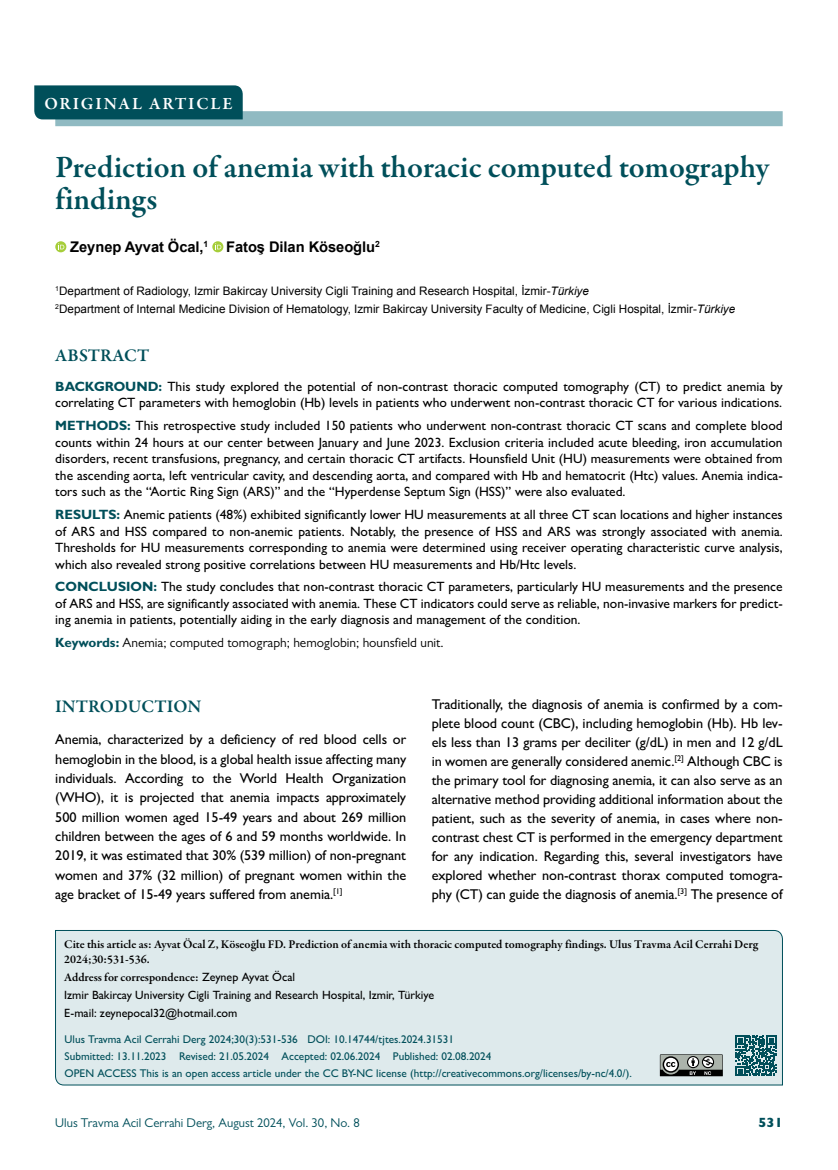
<style>
.page{position:relative;width:838px;height:1170px;background:#fff}
.page>*{position:absolute;margin:0;border:0;box-sizing:border-box;transform-origin:0 0}
.t1{font:600 31.5px/31.5px "Garamond Premr Pro";letter-spacing:-.005em;color:#004f5a}
.t2{font:600 18px "Garamond Premr Pro";letter-spacing:.005em;color:#004f5a}
.t3{font:600 17.25px "Garamond Premr Pro";letter-spacing:.105em;color:#fff}
.t4{font:700 14.7px "Arial";letter-spacing:-.005em;color:#000}
.t5{font:500 14.25px/19px "Gill Sans MT Pro";letter-spacing:-.005em;color:#000;text-align:justify}
.t6{font:500 13.5px/16.5px "Gill Sans MT Pro";color:#000;text-align:justify}
.t7{font:800 13.5px "Gill Sans MT Pro";color:#004f5a}
.t8{font:13.35px "Gill Sans MT Pro";color:#000}
.t9{font:12.75px "Gill Sans MT Pro";color:#004f5a}
.t10{font:600 12px/15px "Garamond Premr Pro";color:#000}
.t11{font:500 12px/18px "Gill Sans MT Pro";color:#000}
.t12{font:11.7px/18px "Arial";color:#000}
.t13{font:500 11.25px/17.1px "Gill Sans MT Pro";color:#004f5a}
.s1{font-style:italic}
.s2{font-weight:700;color:#004f5a}
.s3{font-family:"Gill Sans MT Pro";font-weight:500}
</style>
<div class="page">
<div style="left:55px;top:111px;width:727px;height:15px;background:#90bac2"></div>
<svg style="left:55px;top:241px;width:11px;height:11px"></svg>
<svg style="left:58px;top:243px;width:6px;height:6px"></svg>
<svg style="left:212px;top:241px;width:11px;height:11px"></svg>
<svg style="left:215px;top:243px;width:6px;height:6px"></svg>
<div style="left:34px;top:85px;width:209px;height:34px;background:#004f5a"></div>
<div style="left:55px;top:930px;width:728px;height:155px;background:#deeaec"></div>
<svg style="left:735px;top:1035px;width:41px;height:40px;background:#427d85"></svg>
<svg style="left:660px;top:1054px;width:63px;height:22px"></svg>
<p class="t3" style="left:44px;top:93px;width:190px">ORIGINAL ARTICLE</p>
<h1 class="t1" style="left:55px;top:152px;width:715px">Prediction of anemia with thoracic computed tomography findings</h1>
<p class="t4" style="left:70px;top:237px;width:311px">Zeynep Ayvat Öcal,<sup>1</sup> Fatoş Dilan Köseoğlu<sup>2</sup></p>
<p class="t12" style="left:55px;top:281px;width:681px"><sup>1</sup>Department of Radiology, Izmir Bakircay University Cigli Training and Research Hospital, İzmir-<span class="s1">Türkiye<br></span><sup>2</sup>Department of Internal Medicine Division of Hematology, Izmir Bakircay University Faculty of Medicine, Cigli Hospital, İzmir-<span class="s1">Türkiye</span></p>
<h2 class="t2" style="left:55px;top:345px;width:95px">ABSTRACT</h2>
<p class="t6" style="left:55px;top:378px;width:729px"><span class="s2">BACKGROUND:</span> This study explored the potential of non-contrast thoracic computed tomography (CT) to predict anemia by correlating CT parameters with hemoglobin (Hb) levels in patients who underwent non-contrast thoracic CT for various indications.</p>
<p class="t6" style="left:55px;top:417px;width:729px"><span class="s2">METHODS:</span> This retrospective study included 150 patients who underwent non-contrast thoracic CT scans and complete blood counts within 24 hours at our center between January and June 2023. Exclusion criteria included acute bleeding, iron accumulation disorders, recent transfusions, pregnancy, and certain thoracic CT artifacts. Hounsfield Unit (HU) measurements were obtained from the ascending aorta, left ventricular cavity, and descending aorta, and compared with Hb and hematocrit (Htc) values. Anemia indica&shy;tors such as the “Aortic Ring Sign (ARS)” and the “Hyperdense Septum Sign (HSS)” were also evaluated.</p>
<p class="t6" style="left:55px;top:506px;width:729px"><span class="s2">RESULTS:</span> Anemic patients (48%) exhibited significantly lower HU measurements at all three CT scan locations and higher instances of ARS and HSS compared to non-anemic patients. Notably, the presence of HSS and ARS was strongly associated with anemia.<br>Thresholds for HU measurements corresponding to anemia were determined using receiver operating characteristic curve analysis, which also revealed strong positive correlations between HU measurements and Hb/Htc levels.</p>
<p class="t6" style="left:55px;top:578px;width:729px"><span class="s2">CONCLUSION:</span> The study concludes that non-contrast thoracic CT parameters, particularly HU measurements and the presence of ARS and HSS, are significantly associated with anemia. These CT indicators could serve as reliable, non-invasive markers for predict&shy;ing anemia in patients, potentially aiding in the early diagnosis and management of the condition.</p>
<p class="t8" style="left:55px;top:635px;width:390px"><span class="s2">Keywords:</span> Anemia; computed tomograph; hemoglobin; hounsfield unit.</p>
<h2 class="t2" style="left:55px;top:695px;width:148px">INTRODUCTION</h2>
<p class="t5" style="left:55px;top:729px;width:352px">Anemia, characterized by a deficiency of red blood cells or hemoglobin in the blood, is a global health issue affecting many individuals. According to the World Health Organization (WHO), it is projected that anemia impacts approximately 500 million women aged 15-49 years and about 269 million children between the ages of 6 and 59 months worldwide. In 2019, it was estimated that 30% (539 million) of non-pregnant women and 37% (32 million) of pregnant women within the age bracket of 15-49 years suffered from anemia.<sup>[1]</sup></p>
<p class="t5" style="left:432px;top:694px;width:352px">Traditionally, the diagnosis of anemia is confirmed by a com&shy;plete blood count (CBC), including hemoglobin (Hb). Hb lev&shy;els less than 13 grams per deciliter (g/dL) in men and 12 g/dL in women are generally considered anemic.<sup>[2]</sup> Although CBC is the primary tool for diagnosing anemia, it can also serve as an alternative method providing additional information about the patient, such as the severity of anemia, in cases where non&shy;contrast chest CT is performed in the emergency department for any indication. Regarding this, several investigators have explored whether non-contrast thorax computed tomogra&shy;phy (CT) can guide the diagnosis of anemia.<sup>[3]</sup> The presence of</p>
<p class="t10" style="left:64px;top:936px;width:695px">Cite this article as: Ayvat Öcal Z, Köseoğlu FD. Prediction of anemia with thoracic computed tomography findings. Ulus Travma Acil Cerrahi Derg<br>2024;30:531-536.</p>
<p class="t10" style="left:64px;top:969px;width:232px">Address for correspondence: <span class="s3">Zeynep Ayvat Öcal</span></p>
<p class="t11" style="left:64px;top:985px;width:371px">Izmir Bakircay University Cigli Training and Research Hospital, Izmir, Türkiye<br>E-mail: zeynepocal32@hotmail.com</p>
<p class="t13" style="left:65px;top:1030px;width:568px">Ulus Travma Acil Cerrahi Derg 2024;30(3):531-536 DOI: 10.14744/tjtes.2024.31531<br>Submitted: 13.11.2023 Revised: 21.05.2024 Accepted: 02.06.2024 Published: 02.08.2024<br>OPEN ACCESS This is an open access article under the CC BY-NC license (http://creativecommons.org/licenses/by-nc/4.0/).</p>
<p class="t9" style="left:55px;top:1115px;width:306px">Ulus Travma Acil Cerrahi Derg, August 2024, Vol. 30, No. 8</p>
<p class="t7" style="left:758px;top:1114px;width:26px">531</p>
</div>
